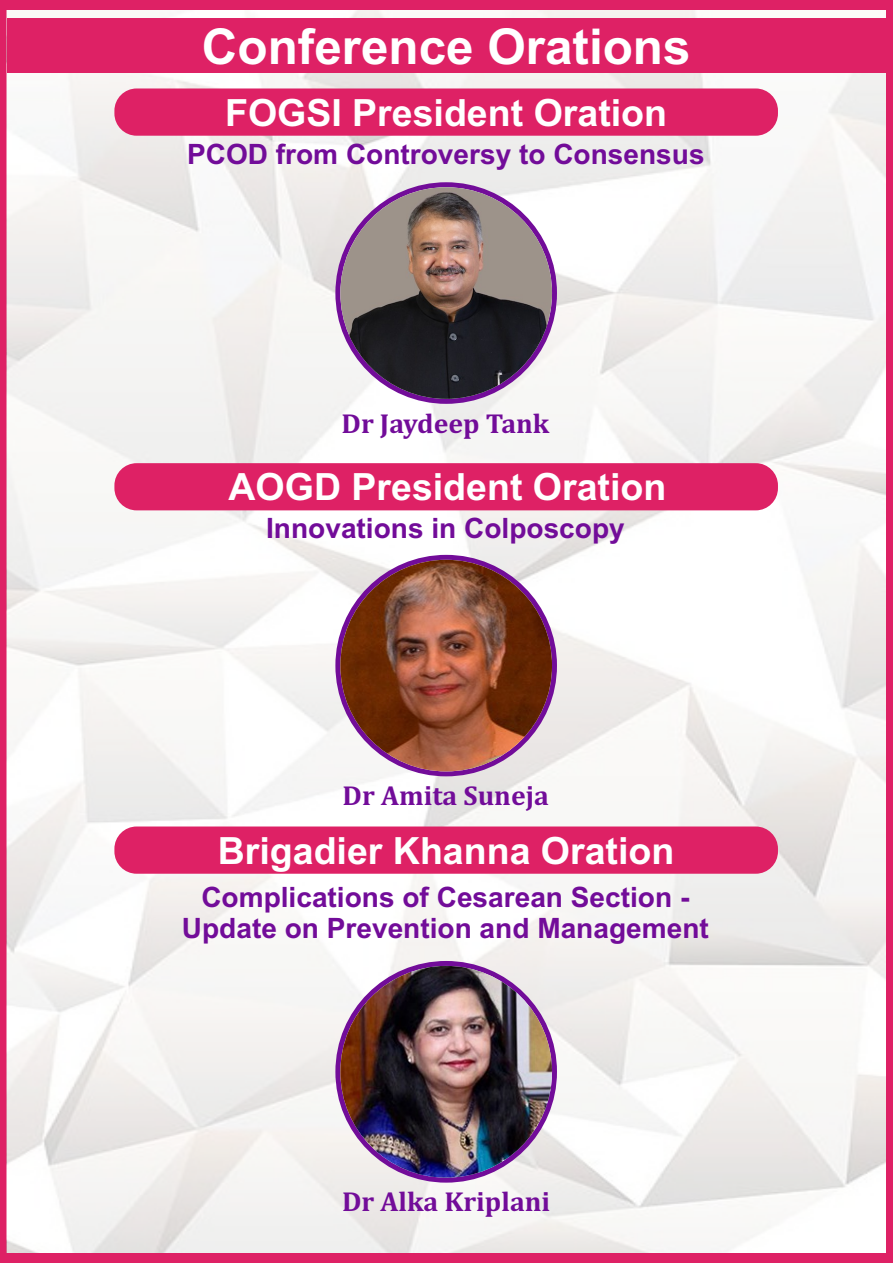
<style>
.page{position:relative;width:893px;height:1263px;background:#de2165}
.page>*{position:absolute;margin:0;border:0;box-sizing:border-box;transform-origin:0 0}
.t1{font:700 49.35px "Arial";color:#fff}
.t2{font:700 37.5px "Arial";color:#fff}
.t3{font:700 28.05px/31.3px "Arial";color:#720c99;text-align:center}
.t4{font:700 27.75px "Cambria";color:#720c99}
</style>
<div class="page">
<img style="left:7px;top:10px;width:878px;height:1243px">
<div style="left:7px;top:18px;width:878px;height:55px;background:#de2165"></div>
<div style="left:114px;top:88px;width:664px;height:48px;background:#de2165;border-radius:22px"></div>
<svg style="left:335px;top:182px;width:222px;height:222px;background:#791b9d"></svg>
<img style="left:340px;top:187px;width:212px;height:212px;border-radius:50%">
<div style="left:114px;top:463px;width:664px;height:47px;background:#de2165;border-radius:22px"></div>
<svg style="left:335px;top:555px;width:222px;height:221px;background:#791999"></svg>
<img style="left:340px;top:560px;width:212px;height:211px;border-radius:50%">
<div style="left:114px;top:826px;width:664px;height:48px;background:#de2165;border-radius:22px"></div>
<div style="left:335px;top:961px;width:222px;height:221px;background:#720c99;border-radius:50%"></div>
<img style="left:340px;top:966px;width:212px;height:212px;border-radius:50%">
<h1 class="t1" style="left:202px;top:28px;width:490px">Conference Orations</h1>
<h2 class="t2" style="left:225px;top:98px;width:443px">FOGSI President Oration</h2>
<p class="t3" style="left:187px;top:141px;width:519px">PCOD from Controversy to Consensus</p>
<p class="t4" style="left:341px;top:411px;width:209px">Dr Jaydeep Tank</p>
<h2 class="t2" style="left:229px;top:473px;width:439px">AOGD President Oration</h2>
<p class="t3" style="left:266px;top:515px;width:360px">Innovations in Colposcopy</p>
<p class="t4" style="left:343px;top:784px;width:208px">Dr Amita Suneja</p>
<h2 class="t2" style="left:218px;top:836px;width:458px">Brigadier Khanna Oration</h2>
<p class="t3" style="left:182px;top:884px;width:528px">Complications of Cesarean Section -<br>Update on Prevention and Management</p>
<p class="t4" style="left:342px;top:1190px;width:210px">Dr Alka Kriplani</p>
</div>
